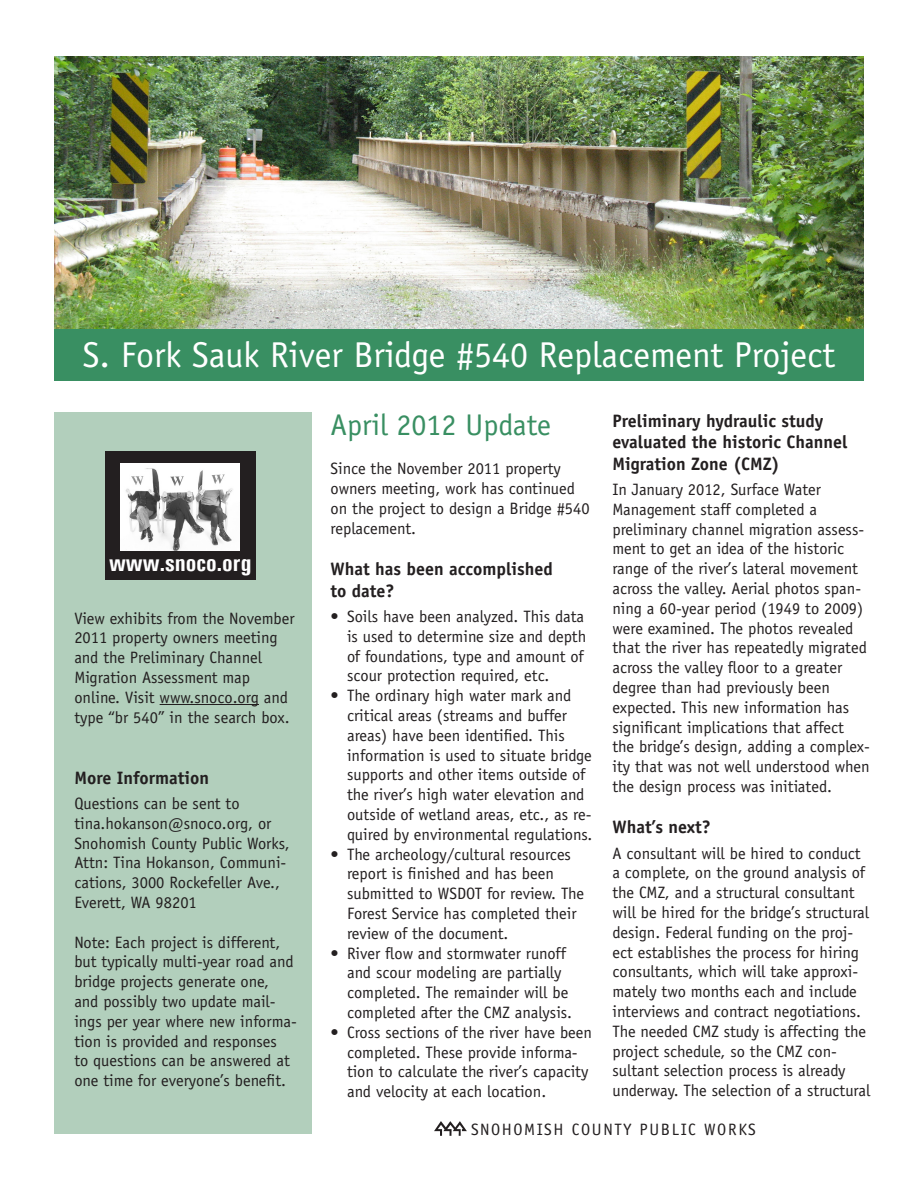
<style>
.page{position:relative;width:918px;height:1188px;background:#fff}
.page>*{position:absolute;margin:0;border:0;box-sizing:border-box;transform-origin:0 0}
.body{font:36px "Officina Sans";color:#fff}
.body-2{font:30px "Officina Sans";color:#398f62}
.project_head{font:700 24px "Univers Condensed";color:#fff}
.subhead{font:700 18px/21.6px "Officina Sans";color:#231f20}
.body-3{font:16.5px/19.8px "Officina Sans";color:#231f20}
.bullet{font:16.5px/19.8px "Officina Sans";color:#231f20}
.body-4{font:16.5px "Officina Sans";letter-spacing:.1em;color:#231f20}
</style>
<div class="page">
<img style="left:54px;top:56px;width:810px;height:273px">
<div style="left:54px;top:413px;width:258px;height:721px;background:#b2cfbc"></div>
<div style="left:54px;top:329px;width:810px;height:52px;background:#398f62"></div>
<img style="left:435px;top:1122px;width:31px;height:14px">
<div style="left:105px;top:451px;width:150px;height:129px;background:#231f20"></div>
<img style="left:120px;top:464px;width:120px;height:86px">
<hr style="left:160px;top:704px;width:99px;height:1px;background:#231f20">
<p class="body" style="left:83px;top:334px;width:754px">S. Fork Sauk River Bridge #540 Replacement Project</p>
<p class="body-2" style="left:331px;top:407px;width:222px">April 2012 Update</p>
<p class="body-3" style="left:331px;top:459px;width:261px">Since the November 2011 property owners meeting, work has continued on the project to design a Bridge #540 replacement.</p>
<p class="subhead" style="left:331px;top:558px;width:224px">What has been accomplished to date?</p>
<p class="bullet" style="left:347px;top:607px;width:241px;text-indent:-16px">• Soils have been analyzed. This data is used to determine size and depth of foundations, type and amount of scour protection required, etc.</p>
<p class="bullet" style="left:347px;top:686px;width:247px;text-indent:-16px">• The ordinary high water mark and critical areas (streams and buffer areas) have been identified. This information is used to situate bridge supports and other items outside of the river’s high water elevation and outside of wetland areas, etc., as re&shy;quired by environmental regulations.</p>
<p class="bullet" style="left:347px;top:844px;width:239px;text-indent:-16px">• The archeology/cultural resources report is finished and has been submitted to WSDOT for review. The<br>Forest Service has completed their review of the document.</p>
<p class="bullet" style="left:347px;top:943px;width:226px;text-indent:-16px">• River flow and stormwater runoff and scour modeling are partially completed. The remainder will be completed after the CMZ analysis.</p>
<p class="bullet" style="left:347px;top:1022px;width:247px;text-indent:-16px">• Cross sections of the river have been completed. These provide informa&shy;tion to calculate the river’s capacity and velocity at each location.</p>
<p class="subhead" style="left:612px;top:409px;width:236px">Preliminary hydraulic study evaluated the historic Channel<br>Migration Zone (CMZ)</p>
<p class="body-3" style="left:612px;top:479px;width:210px">In January 2012, Surface Water</p>
<p class="body-3" style="left:612px;top:499px;width:206px">Management staff completed a</p>
<p class="body-3" style="left:612px;top:519px;width:256px">preliminary channel migration assess&shy;ment to get an idea of the historic range of the river’s lateral movement across the valley. Aerial photos span&shy;ning a 60-year period (1949 to 2009) were examined. The photos revealed that the river has repeatedly migrated across the valley floor to a greater degree than had previously been expected. This new information has significant implications that affect</p>
<p class="body-3" style="left:612px;top:737px;width:259px;text-align:justify">the bridge’s design, adding a complex&shy;ity that was not well understood when the design process was initiated.</p>
<p class="subhead" style="left:612px;top:816px;width:100px">What’s next?</p>
<p class="body-3" style="left:612px;top:843px;width:259px">A consultant will be hired to conduct a complete, on the ground analysis of the CMZ, and a structural consultant will be hired for the bridge’s structural design. Federal funding on the proj&shy;ect establishes the process for hiring consultants, which will take approxi&shy;mately two months each and include interviews and contract negotiations.<br>The needed CMZ study is affecting the project schedule, so the CMZ con&shy;sultant selection process is already underway. The selection of a structural</p>
<p class="body-4" style="left:471px;top:1120px;width:286px">SNOHOMISH COUNTY PUBLIC WORKS</p>
<p class="project_head" style="left:109px;top:548px;width:144px">www.snoco.org</p>
<p class="body-3" style="left:74px;top:608px;width:222px">View exhibits from the November<br>2011 property owners meeting and the Preliminary Channel<br>Migration Assessment map online. Visit www.snoco.org and type “br 540” in the search box.</p>
<p class="subhead" style="left:74px;top:767px;width:136px">More Information</p>
<p class="body-3" style="left:74px;top:794px;width:167px">Questions can be sent to</p>
<p class="body-3" style="left:74px;top:813px;width:217px">tina.hokanson@snoco.org, or<br>Snohomish County Public Works,<br>Attn: Tina Hokanson, Communi&shy;cations, 3000 Rockefeller Ave.,<br>Everett, WA 98201</p>
<p class="body-3" style="left:74px;top:932px;width:224px">Note: Each project is different, but typically multi-year road and bridge projects generate one, and possibly two update mail&shy;ings per year where new informa&shy;tion is provided and responses<br>to questions can be answered at one time for everyone’s benefit.</p>
</div>
